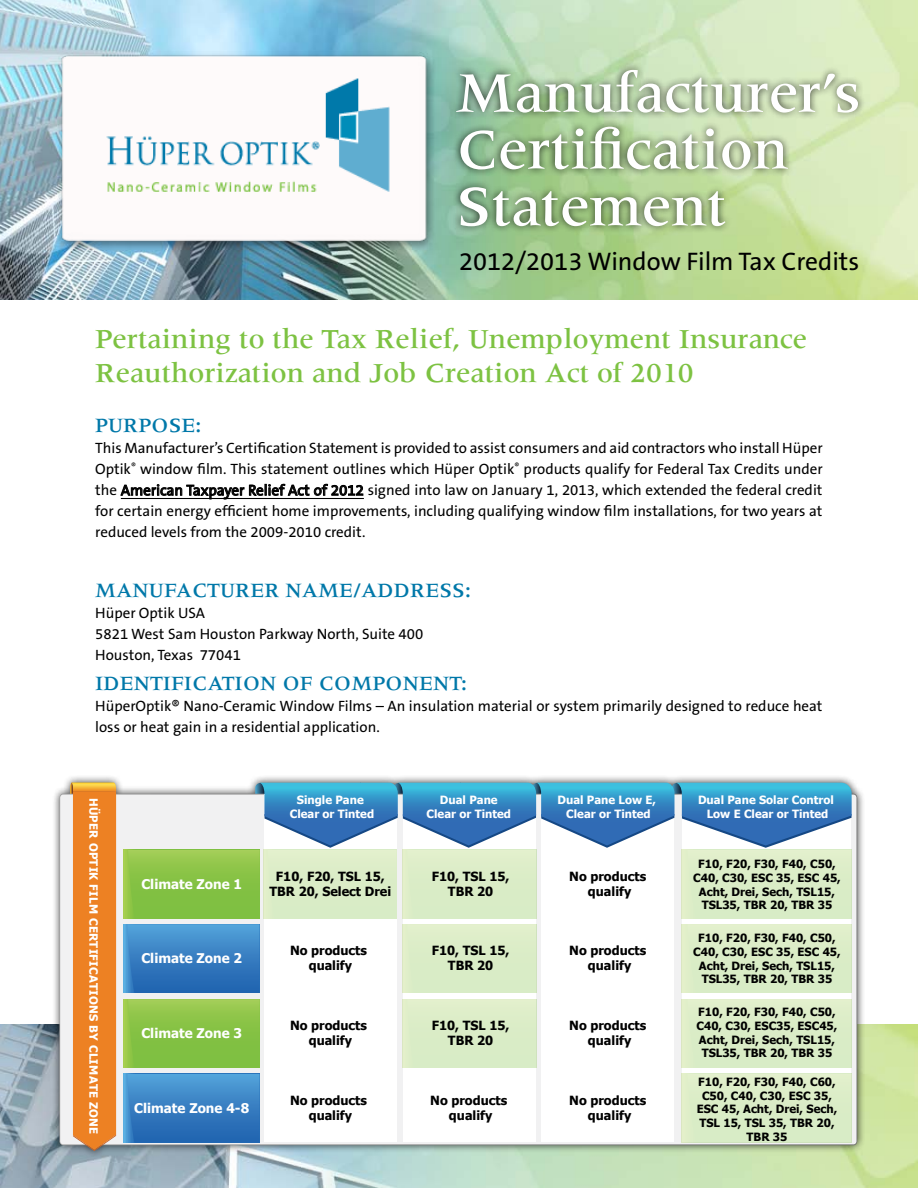
<style>
.page{position:relative;width:918px;height:1188px;background:#fff}
.page>*{position:absolute;margin:0;border:0;box-sizing:border-box;transform-origin:0 0}
.t1{font:500 58.65px/56.8px "Meridien LT";color:#fff}
.t2{font:500 28.5px/34.2px "Meridien LT";color:#7dc242}
.t3{font:25.5px "The Sans B5 Plain";color:#000}
.t4{font:500 21px "Meridien LT";color:#0078a9}
.t5{font:15px/21px "The Sans B5 Plain";color:#000}
.t6{font:700 13.35px "Tahoma";color:#fff}
.t7{font:700 12.6px/15.1px "Tahoma";color:#000;text-align:center}
.t8{font:700 11.4px/13.6px "Tahoma";color:#000;text-align:center}
.t9{font:700 11.4px/13.6px "Tahoma";color:#fff;text-align:center}
.t10{font:700 11.4px "Tahoma";letter-spacing:.025em;color:#fff}
</style>
<div class="page">
<img style="left:0;top:0;width:918px;height:300px">
<img style="left:0;top:1024px;width:918px;height:164px">
<div style="left:52px;top:775px;width:813px;height:384px;background:#000;opacity:.75"></div>
<div style="left:60px;top:795px;width:797px;height:349px;background:#f1f1f2;border-radius:3px"></div>
<div style="left:403px;top:795px;width:133px;height:347px;background:#fff"></div>
<div style="left:403px;top:999px;width:133px;height:69px;background:#daecc7"></div>
<div style="left:542px;top:795px;width:132px;height:347px;background:#fff"></div>
<div style="left:264px;top:795px;width:132px;height:347px;background:#fff"></div>
<div style="left:124px;top:850px;width:136px;height:69px;background:#a1cc4d"></div>
<div style="left:124px;top:999px;width:136px;height:69px;background:#a0cc4d"></div>
<svg style="left:128px;top:1000px;width:132px;height:68px"></svg>
<div style="left:124px;top:924px;width:136px;height:69px;background:#52a3da"></div>
<div style="left:124px;top:1074px;width:136px;height:69px;background:#52a3da"></div>
<svg style="left:127px;top:1074px;width:133px;height:69px"></svg>
<div style="left:682px;top:795px;width:169px;height:347px;background:#fff"></div>
<div style="left:682px;top:999px;width:170px;height:69px;background:#daecc7"></div>
<svg style="left:851px;top:999px;width:1px;height:69px"></svg>
<div style="left:682px;top:1074px;width:170px;height:69px;background:#e2efc9"></div>
<svg style="left:688px;top:1074px;width:164px;height:69px"></svg>
<svg style="left:127px;top:783px;width:725px;height:210px"></svg>
<svg style="left:70px;top:783px;width:46px;height:368px"></svg>
<svg style="left:120px;top:483px;width:244px;height:17px"></svg>
<div style="left:450px;top:62px;width:416px;height:171px;background:#000;opacity:.75"></div>
<img style="left:44px;top:40px;width:402px;height:223px">
<h1 class="t1" style="left:456px;top:64px;width:406px">Manufacturer’s<br>Certification<br>Statement</h1>
<h3 class="t3" style="left:459px;top:248px;width:402px">2012/2013 Window Film Tax Credits</h3>
<h2 class="t2" style="left:95px;top:321px;width:713px">Pertaining to the Tax Relief, Unemployment Insurance<br>Reauthorization and Job Creation Act of 2010</h2>
<h3 class="t4" style="left:95px;top:414px;width:108px">Purpose:</h3>
<p class="t5" style="left:95px;top:439px;width:729px;text-align:justify">This Manufacturer’s Certification Statement is provided to assist consumers and aid contractors who install Hüper Optik<sup>®</sup> window film. This statement outlines which Hüper Optik<sup>®</sup> products qualify for Federal Tax Credits under the American Taxpayer Relief Act of 2012 signed into law on January 1, 2013, which extended the federal credit for certain energy efficient home improvements, including qualifying window film installations, for two years at reduced levels from the 2009-2010 credit.</p>
<h3 class="t4" style="left:95px;top:579px;width:377px">Manufacturer Name/Address:</h3>
<p class="t5" style="left:95px;top:604px;width:330px">Hüper Optik USA<br>5821 West Sam Houston Parkway North, Suite 400<br>Houston, Texas 77041</p>
<h3 class="t4" style="left:95px;top:672px;width:373px">Identification of Comp onent:</h3>
<p class="t5" style="left:95px;top:697px;width:729px">HüperOptik® Nano-Ceramic Window Films – An insulation material or system primarily designed to reduce heat loss or heat gain in a residential application.</p>
<p class="t10" style="left:102px;top:798px;width:338px;rotate:90deg">HÜPER OPTIK FILM CERTIFICATIONS BY CLIMATE ZONE</p>
<p class="t9" style="left:290px;top:793px;width:86px">Single Pane<br>Clear or Tinted</p>
<p class="t7" style="left:269px;top:868px;width:123px">F10, F20, TSL 15,<br>TBR 20, Select Drei</p>
<p class="t6" style="left:141px;top:874px;width:102px">Climate Zone 1</p>
<p class="t7" style="left:290px;top:942px;width:78px">No products qualify</p>
<p class="t6" style="left:141px;top:949px;width:102px">Climate Zone 2</p>
<p class="t7" style="left:290px;top:1017px;width:78px">No products qualify</p>
<p class="t6" style="left:141px;top:1024px;width:102px">Climate Zone 3</p>
<p class="t7" style="left:290px;top:1092px;width:78px">No products qualify</p>
<p class="t6" style="left:134px;top:1098px;width:116px">Climate Zone 4-8</p>
<p class="t9" style="left:427px;top:793px;width:86px">Dual Pane<br>Clear or Tinted</p>
<p class="t9" style="left:558px;top:793px;width:100px">Dual Pane Low E,<br>Clear or Tinted</p>
<p class="t9" style="left:698px;top:793px;width:137px">Dual Pane Solar Control<br>Low E Clear or Tinted</p>
<p class="t7" style="left:432px;top:868px;width:79px">F10, TSL 15,<br>TBR 20</p>
<p class="t7" style="left:432px;top:942px;width:79px">F10, TSL 15,<br>TBR 20</p>
<p class="t7" style="left:569px;top:868px;width:78px">No products qualify</p>
<p class="t7" style="left:569px;top:942px;width:78px">No products qualify</p>
<p class="t7" style="left:432px;top:1017px;width:79px">F10, TSL 15,<br>TBR 20</p>
<p class="t7" style="left:569px;top:1017px;width:78px">No products qualify</p>
<p class="t7" style="left:430px;top:1092px;width:78px">No products qualify</p>
<p class="t7" style="left:569px;top:1092px;width:78px">No products qualify</p>
<p class="t8" style="left:693px;top:857px;width:149px">F10, F20, F30, F40, C50,<br>C40, C30, ESC 35, ESC 45,<br>Acht, Drei, Sech, TSL15,<br>TSL35, TBR 20, TBR 35</p>
<p class="t8" style="left:693px;top:931px;width:149px">F10, F20, F30, F40, C50,<br>C40, C30, ESC 35, ESC 45,<br>Acht, Drei, Sech, TSL15,<br>TSL35, TBR 20, TBR 35</p>
<p class="t8" style="left:697px;top:1005px;width:142px">F10, F20, F30, F40, C50,<br>C40, C30, ESC35, ESC45,<br>Acht, Drei, Sech, TSL15,<br>TSL35, TBR 20, TBR 35</p>
<p class="t8" style="left:697px;top:1074px;width:142px">F10, F20, F30, F40, C60,<br>C50, C40, C30, ESC 35,<br>ESC 45, Acht, Drei, Sech,<br>TSL 15, TSL 35, TBR 20,<br>TBR 35</p>
</div>
